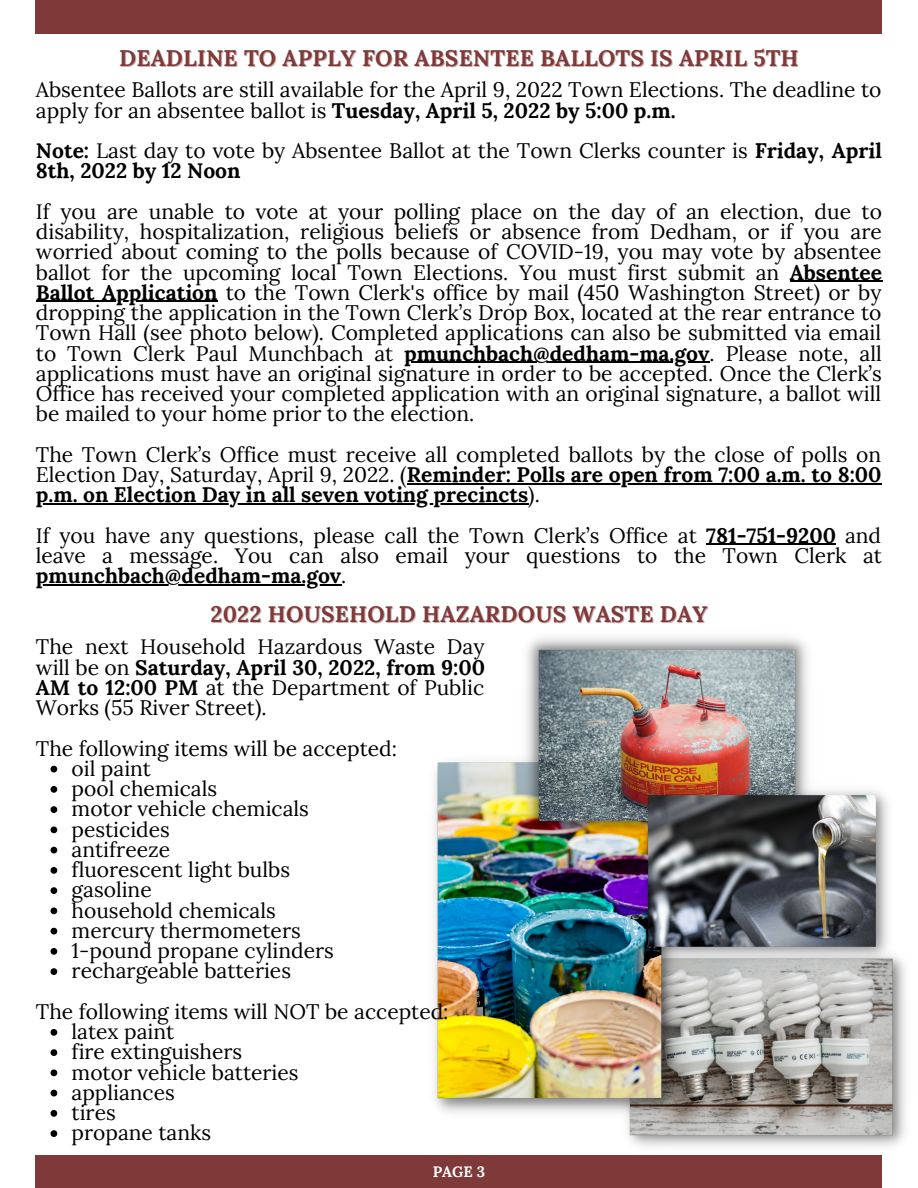
<style>
.page{position:relative;width:918px;height:1188px;background:#fff}
.page>*{position:absolute;margin:0;border:0;box-sizing:border-box;transform-origin:0 0}
.t1{font:700 22.5px "Lora";letter-spacing:.01em;color:#7f3939}
.t2{font:21px/20.2px "Lora";color:#000;text-align:justify}
.t3{font:700 15px "Lora";color:#fff}
.s1{font-weight:700}
</style>
<div class="page">
<div style="left:36px;top:1155px;width:846px;height:33px;background:#7f3939"></div>
<div style="left:36px;top:0;width:846px;height:34px;background:#7f3939"></div>
<img style="left:627px;top:956px;width:279px;height:191px">
<img style="left:434px;top:762px;width:249px;height:361px">
<img style="left:516px;top:637px;width:292px;height:207px">
<img style="left:638px;top:780px;width:257px;height:188px">
<hr style="left:790px;top:281px;width:92px;height:1px;background:#000">
<hr style="left:36px;top:301px;width:181px;height:1px;background:#000">
<hr style="left:404px;top:362px;width:305px;height:1px;background:#000">
<hr style="left:407px;top:483px;width:475px;height:1px;background:#000">
<hr style="left:36px;top:503px;width:492px;height:2px;background:#000">
<hr style="left:706px;top:544px;width:130px;height:1px;background:#000">
<hr style="left:36px;top:584px;width:305px;height:2px;background:#000">
<svg style="left:51px;top:766px;width:6px;height:6px"></svg>
<svg style="left:51px;top:786px;width:6px;height:7px"></svg>
<svg style="left:51px;top:806px;width:6px;height:7px"></svg>
<svg style="left:51px;top:826px;width:6px;height:7px"></svg>
<svg style="left:51px;top:847px;width:6px;height:6px"></svg>
<svg style="left:51px;top:867px;width:6px;height:7px"></svg>
<svg style="left:51px;top:887px;width:6px;height:7px"></svg>
<svg style="left:51px;top:907px;width:6px;height:7px"></svg>
<svg style="left:51px;top:928px;width:6px;height:6px"></svg>
<svg style="left:51px;top:948px;width:6px;height:7px"></svg>
<svg style="left:51px;top:968px;width:6px;height:7px"></svg>
<svg style="left:51px;top:1029px;width:6px;height:7px"></svg>
<svg style="left:51px;top:1049px;width:6px;height:7px"></svg>
<svg style="left:51px;top:1069px;width:6px;height:7px"></svg>
<svg style="left:51px;top:1090px;width:6px;height:6px"></svg>
<svg style="left:51px;top:1110px;width:6px;height:7px"></svg>
<svg style="left:51px;top:1130px;width:6px;height:7px"></svg>
<p class="t1" style="left:119px;top:43px;width:681px">DEADLINE TO APPLY FOR ABSENTEE BALLOTS IS APRIL 5TH</p>
<p class="t2" style="left:36px;top:79px;width:847px">Absentee Ballots are still available for the April 9, 2022 Town Elections. The deadline to apply for an absentee ballot is <span class="s1">Tuesday, April 5, 2022 by 5:00 p.m.</span></p>
<p class="t2" style="left:36px;top:140px;width:848px"><span class="s1">Note:</span> Last day to vote by Absentee Ballot at the Town Clerks counter is <span class="s1">Friday, April<br>8th, 2022 by 12 Noon</span></p>
<p class="t2" style="left:36px;top:201px;width:848px">If you are unable to vote at your polling place on the day of an election, due to disability, hospitalization, religious beliefs or absence from Dedham, or if you are worried about coming to the polls because of COVID-19, you may vote by absentee ballot for the upcoming local Town Elections. You must first submit an <span class="s1">Absentee Ballot Application</span> to the Town Clerk's office by mail (450 Washington Street) or by dropping the application in the Town Clerk’s Drop Box, located at the rear entrance to Town Hall (see photo below). Completed applications can also be submitted via email to Town Clerk Paul Munchbach at <span class="s1">pmunchbach@dedham-ma.gov</span>. Please note, all applications must have an original signature in order to be accepted. Once the Clerk’s Office has received your completed application with an original signature, a ballot will be mailed to your home prior to the election.</p>
<p class="t2" style="left:36px;top:444px;width:847px">The Town Clerk’s Office must receive all completed ballots by the close of polls on Election Day, Saturday, April 9, 2022. (<span class="s1">Reminder: Polls are open from 7:00 a.m. to 8:00 p.m. on Election Day in all seven voting precincts</span>).</p>
<p class="t2" style="left:36px;top:525px;width:848px">If you have any questions, please call the Town Clerk’s Office at <span class="s1">781-751-9200</span> and leave a message. You can also email your questions to the Town Clerk at <span class="s1">pmunchbach@dedham-ma.gov</span>.</p>
<p class="t1" style="left:211px;top:599px;width:498px">2022 HOUSEHOLD HAZARDOUS WASTE DAY</p>
<p class="t2" style="left:36px;top:637px;width:451px">The next Household Hazardous Waste Day will be on <span class="s1">Saturday, April 30, 2022, from 9:00<br>AM to 12:00 PM</span> at the Department of Public Works (55 River Street).</p>
<p class="t2" style="left:36px;top:738px;width:363px">The following items will be accepted:</p>
<p class="t2" style="left:72px;top:758px;width:81px">oil paint</p>
<p class="t2" style="left:72px;top:778px;width:147px">pool chemicals</p>
<p class="t2" style="left:72px;top:799px;width:239px">motor vehicle chemicals</p>
<p class="t2" style="left:72px;top:819px;width:100px">pesticides</p>
<p class="t2" style="left:72px;top:839px;width:100px">antifreeze</p>
<p class="t2" style="left:72px;top:859px;width:220px">fluorescent light bulbs</p>
<p class="t2" style="left:72px;top:880px;width:82px">gasoline</p>
<p class="t2" style="left:72px;top:900px;width:206px">household chemicals</p>
<p class="t2" style="left:72px;top:920px;width:231px">mercury thermometers</p>
<p class="t2" style="left:72px;top:940px;width:264px">1-pound propane cylinders</p>
<p class="t2" style="left:72px;top:961px;width:221px">rechargeable batteries</p>
<p class="t2" style="left:72px;top:1021px;width:104px">latex paint</p>
<p class="t2" style="left:72px;top:1042px;width:172px">fire extinguishers</p>
<p class="t2" style="left:72px;top:1062px;width:229px">motor vehicle batteries</p>
<p class="t2" style="left:72px;top:1082px;width:105px">appliances</p>
<p class="t2" style="left:72px;top:1102px;width:46px">tires</p>
<p class="t2" style="left:72px;top:1123px;width:141px">propane tanks</p>
<p class="t2" style="left:36px;top:1001px;width:414px">The following items will NOT be accepted:</p>
<p class="t3" style="left:433px;top:1162px;width:54px">PAGE 3</p>
</div>
